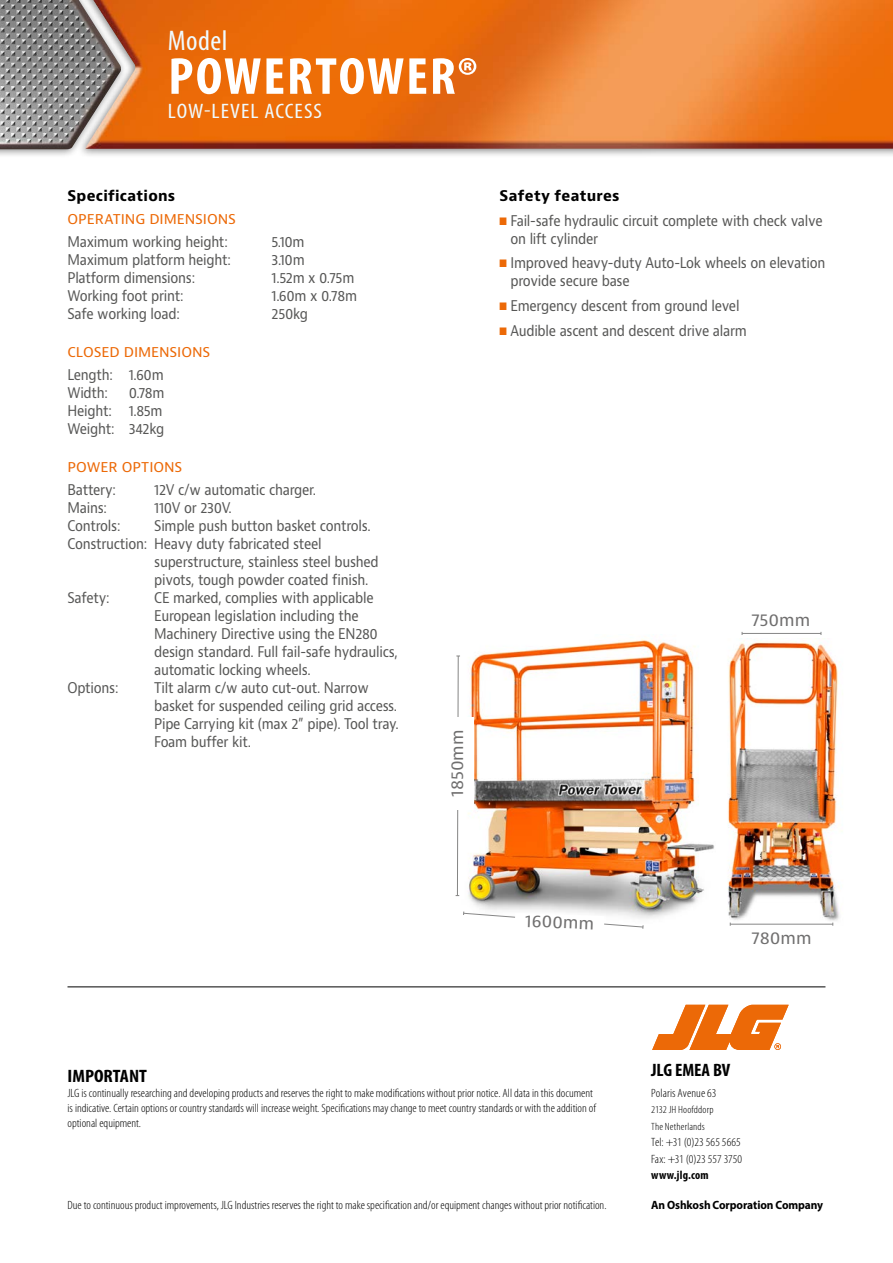
<style>
.page{position:relative;width:893px;height:1263px;background:#fff}
.page>*{position:absolute;margin:0;border:0;box-sizing:border-box;transform-origin:0 0}
.t1{font:700 condensed 52.5px "Myriad Pro";letter-spacing:.035em;color:#fff;scale:1.05 1}
.t2{font:condensed 28.5px "Myriad Pro";letter-spacing:.015em;color:#f0fbff;scale:1.05 1}
.t3{font:condensed 21px "Myriad Pro";letter-spacing:.04em;color:#f0fbff;scale:1.12 1}
.t4{font:700 condensed 18px "Myriad Pro";color:#000;scale:1.04 1}
.t5{font:700 condensed 18px "Myriad Pro";color:#000;scale:1.1 1}
.t6{font:16.65px "Bernino Sans";color:#706f6f}
.t7{font:14.4px/18px "Bernino Sans";letter-spacing:-.02em;color:#575756;scale:.9 1}
.t8{font:14.4px "Bernino Sans";letter-spacing:-.005em;color:#ec6907}
.t9{font:700 14.4px "Bernino Sans";letter-spacing:.015em;color:#000}
.t10{font:300 condensed 12px/15px "Myriad Pro";color:#000;scale:1.07 1}
.t11{font:700 12px "Myriad Pro";letter-spacing:-.005em;color:#000;scale:.95 1}
.t12{font:700 condensed 12px "Myriad Pro";letter-spacing:.015em;color:#000}
.t13{font:300 condensed 10.5px/16.5px "Myriad Pro";letter-spacing:.015em;color:#000;scale:1.07 1}
.s1{color:#ec6907}
</style>
<div class="page">
<div style="left:77px;top:0;width:816px;height:158px;background:#000;opacity:.5"></div>
<img style="left:128px;top:0;width:765px;height:149px">
<div style="left:0;top:0;width:128px;height:159px;background:#000;opacity:.5"></div>
<img style="left:0;top:0;width:121px;height:149px">
<svg style="left:652px;top:1005px;width:137px;height:45px"></svg>
<hr style="left:68px;top:986px;width:757px;height:1px;background:#000">
<img style="left:455px;top:639px;width:259px;height:280px">
<svg style="left:456px;top:655px;width:4px;height:241px"></svg>
<svg style="left:463px;top:911px;width:181px;height:18px"></svg>
<div style="left:450px;top:717px;width:24px;height:92px;background:#fff"></div>
<img style="left:728px;top:638px;width:112px;height:288px">
<hr style="left:730px;top:924px;width:103px;height:1px;background:#878787">
<hr style="left:742px;top:633px;width:79px;height:1px;background:#878787">
<h2 class="t2" style="left:168px;top:24px;width:58px">Model</h2>
<h1 class="t1" style="left:168px;top:43px;width:296px">POWERTOWER®</h1>
<h3 class="t3" style="left:168px;top:98px;width:139px">LOW-LEVEL ACCESS</h3>
<p class="t9" style="left:68px;top:186px;width:109px">Specifications</p>
<p class="t8" style="left:68px;top:209px;width:170px">OPERATING DIMENSIONS</p>
<p class="t7" style="left:68px;top:233px;width:180px">Maximum working height:</p>
<p class="t7" style="left:272px;top:233px;width:38px">5.10m</p>
<p class="t7" style="left:68px;top:251px;width:183px">Maximum platform height:</p>
<p class="t7" style="left:272px;top:251px;width:38px">3.10m</p>
<p class="t7" style="left:68px;top:269px;width:143px">Platform dimensions:</p>
<p class="t7" style="left:272px;top:269px;width:93px">1.52m x 0.75m</p>
<p class="t7" style="left:68px;top:287px;width:131px">Working foot print:</p>
<p class="t7" style="left:272px;top:287px;width:96px">1.60m x 0.78m</p>
<p class="t7" style="left:68px;top:305px;width:126px">Safe working load:</p>
<p class="t7" style="left:272px;top:305px;width:42px">250kg</p>
<p class="t8" style="left:68px;top:342px;width:144px">CLOSED DIMENSIONS</p>
<p class="t7" style="left:68px;top:366px;width:108px">Length: 1.60m<br>Width:</p>
<p class="t7" style="left:68px;top:384px;width:109px;text-indent:61px">0.78m<br>Height: 1.85m<br>Weight: 342kg</p>
<p class="t8" style="left:68px;top:457px;width:116px">POWER OPTIONS</p>
<p class="t7" style="left:68px;top:481px;width:55px">Battery:</p>
<p class="t7" style="left:154px;top:481px;width:181px">12V c/w automatic charger.</p>
<p class="t7" style="left:68px;top:499px;width:45px">Mains:</p>
<p class="t7" style="left:154px;top:499px;width:88px">110V or 230V.</p>
<p class="t7" style="left:68px;top:517px;width:60px">Controls:</p>
<p class="t7" style="left:154px;top:517px;width:242px">Simple push button basket controls.</p>
<p class="t7" style="left:68px;top:535px;width:284px">Construction: Heavy duty fabricated steel</p>
<p class="t7" style="left:154px;top:553px;width:251px">superstructure, stainless steel bushed</p>
<p class="t7" style="left:154px;top:571px;width:239px">pivots, tough powder coated finish.</p>
<p class="t7" style="left:68px;top:589px;width:48px">Safety:</p>
<p class="t7" style="left:154px;top:589px;width:272px">CE marked, complies with applicable European legislation including the Machinery Directive using the EN280 design standard. Full fail-safe hydraulics, automatic locking wheels.</p>
<p class="t7" style="left:67px;top:679px;width:58px">Options:</p>
<p class="t7" style="left:154px;top:679px;width:273px">Tilt alarm c/w auto cut-out. Narrow basket for suspended ceiling grid access.<br>Pipe Carrying kit (max 2” pipe). Tool tray.<br>Foam buffer kit.</p>
<p class="t9" style="left:500px;top:186px;width:122px">Safety features</p>
<p class="t7" style="left:510px;top:212px;width:348px;text-indent:-11px"><span class="s1">■</span> Fail-safe hydraulic circuit complete with check valve on lift cylinder</p>
<p class="t7" style="left:510px;top:254px;width:351px;text-indent:-11px"><span class="s1">■</span> Improved heavy-duty Auto-Lok wheels on elevation provide secure base</p>
<p class="t7" style="left:500px;top:297px;width:268px"><span class="s1">■</span> Emergency descent from ground level</p>
<p class="t7" style="left:500px;top:322px;width:276px"><span class="s1">■</span> Audible ascent and descent drive alarm</p>
<p class="t6" style="left:446px;top:797px;width:69px;rotate:-90deg">1850mm</p>
<p class="t6" style="left:751px;top:609px;width:60px">750mm</p>
<p class="t6" style="left:525px;top:910px;width:71px;rotate:2deg">1600mm</p>
<p class="t6" style="left:752px;top:927px;width:61px">780mm</p>
<p class="t5" style="left:68px;top:1064px;width:74px">IMPORTANT</p>
<p class="t10" style="left:68px;top:1085px;width:495px">JLG is continually researching and developing products and reserves the right to make modifications without prior notice. All data in this document is indicative. Certain options or country standards will increase weight. Specifications may change to meet country standards or with the addition of optional equipment.</p>
<p class="t10" style="left:68px;top:1197px;width:505px">Due to continuous product improvements, JLG Industries reserves the right to make specification and/or equipment changes without prior notification.</p>
<p class="t4" style="left:651px;top:1059px;width:78px">JLG EMEA BV</p>
<p class="t10" style="left:651px;top:1085px;width:63px">Polaris Avenue 63</p>
<p class="t13" style="left:651px;top:1101px;width:60px">2132 JH Hoofddorp<br>The Netherlands</p>
<p class="t10" style="left:651px;top:1134px;width:86px;line-height:16.5px">Tel: +31 (0)23 565 5665<br>Fax: +31 (0)23 557 3750</p>
<p class="t12" style="left:651px;top:1168px;width:59px">www.jlg.com</p>
<p class="t11" style="left:651px;top:1197px;width:183px">An Oshkosh Corporation Company</p>
</div>
